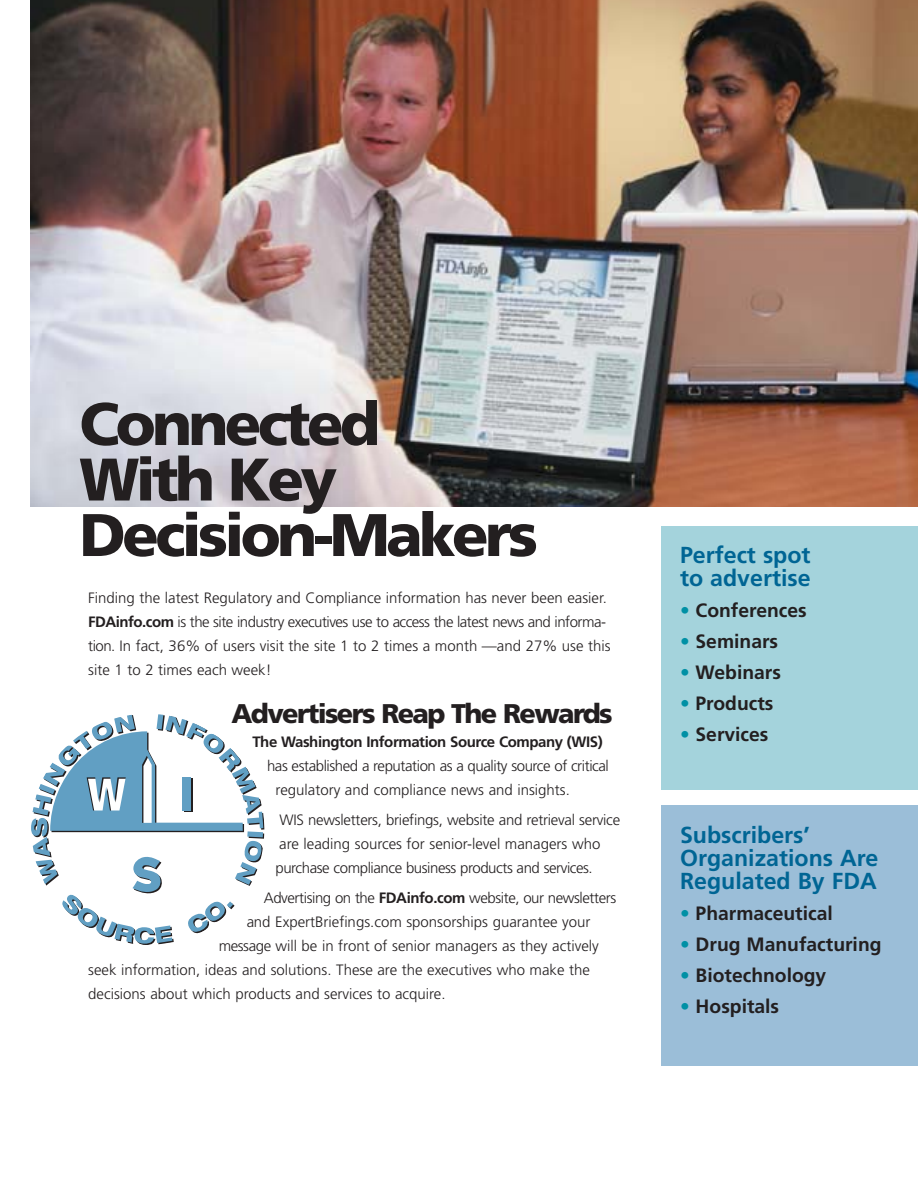
<style>
.page{position:relative;width:918px;height:1188px;background:#fff}
.page>*{position:absolute;margin:0;border:0;box-sizing:border-box;transform-origin:0 0}
.t1{font:900 60px/55.5px "Frutiger";letter-spacing:-.06em;color:#231f20}
.t2{font:900 27px "Frutiger";letter-spacing:-.06em;color:#231f20}
.t3{font:700 23.1px/23.1px "Frutiger";color:#006594}
.t4{font:700 19.35px "Frutiger";color:#231f20}
.t5{font:300 15px/24px "Frutiger";color:#231f20}
.t6{font:300 15px/24px "Frutiger";letter-spacing:-.03em;color:#231f20}
.t7{font:700 15px "Frutiger";letter-spacing:-.03em;color:#231f20}
.s1{font-weight:700}
.s2{color:#0090a5}
</style>
<div class="page">
<img style="left:30px;top:0;width:888px;height:506px">
<svg style="left:31px;top:714px;width:234px;height:231px"></svg>
<div style="left:662px;top:526px;width:256px;height:264px;background:#a4d3dc"></div>
<div style="left:662px;top:806px;width:256px;height:260px;background:#9bbed8"></div>
<h1 class="t1" style="left:79px;top:401px;width:460px">Connected<br>With Key<br>Decision-Makers</h1>
<p class="t5" style="left:88px;top:587px;width:524px">Finding the latest Regulatory and Compliance information has never been easier.<br><span class="s1">FDAinfo.com</span> is the site industry executives use to access the latest news and informa&shy;tion. In fact, 36% of users visit the site 1 to 2 times a month —and 27% use this site 1 to 2 times each week!</p>
<h2 class="t2" style="left:232px;top:702px;width:383px">Advertisers Reap The Rewards</h2>
<p class="t7" style="left:252px;top:735px;width:352px">The Washington Information Source Company (WIS)</p>
<p class="t6" style="left:276px;top:755px;width:335px;text-indent:-9px">has established a reputation as a quality source of critical regulatory and compliance news and insights.</p>
<p class="t5" style="left:275px;top:809px;width:346px">WIS newsletters, briefings, website and retrieval service are leading sources for senior-level managers who purchase compliance business products and services.</p>
<p class="t6" style="left:264px;top:887px;width:354px">Advertising on the <span class="s1">FDAinfo.com</span> website, our newsletters</p>
<p class="t5" style="left:247px;top:911px;width:345px">and ExpertBriefings.com sponsorships guarantee your</p>
<p class="t5" style="left:219px;top:935px;width:382px">message will be in front of senior managers as they actively</p>
<p class="t5" style="left:88px;top:959px;width:503px">seek information, ideas and solutions. These are the executives who make the</p>
<p class="t5" style="left:88px;top:983px;width:359px">decisions about which products and services to acquire.</p>
<h3 class="t3" style="left:680px;top:545px;width:132px">Perfect spot to advertise</h3>
<p class="t4" style="left:680px;top:602px;width:128px"><span class="s2">•</span> Conferences</p>
<p class="t4" style="left:680px;top:633px;width:100px"><span class="s2">•</span> Seminars</p>
<p class="t4" style="left:680px;top:664px;width:102px"><span class="s2">•</span> Webinars</p>
<p class="t4" style="left:680px;top:695px;width:95px"><span class="s2">•</span> Products</p>
<p class="t4" style="left:680px;top:726px;width:90px"><span class="s2">•</span> Services</p>
<h3 class="t3" style="left:680px;top:825px;width:200px">Subscribers’<br>Organizations Are<br>Regulated By FDA</h3>
<p class="t4" style="left:680px;top:905px;width:154px"><span class="s2">•</span> Pharmaceutical</p>
<p class="t4" style="left:680px;top:936px;width:203px"><span class="s2">•</span> Drug Manufacturing</p>
<p class="t4" style="left:680px;top:967px;width:148px"><span class="s2">•</span> Biotechnology</p>
<p class="t4" style="left:680px;top:998px;width:101px"><span class="s2">•</span> Hospitals</p>
</div>
